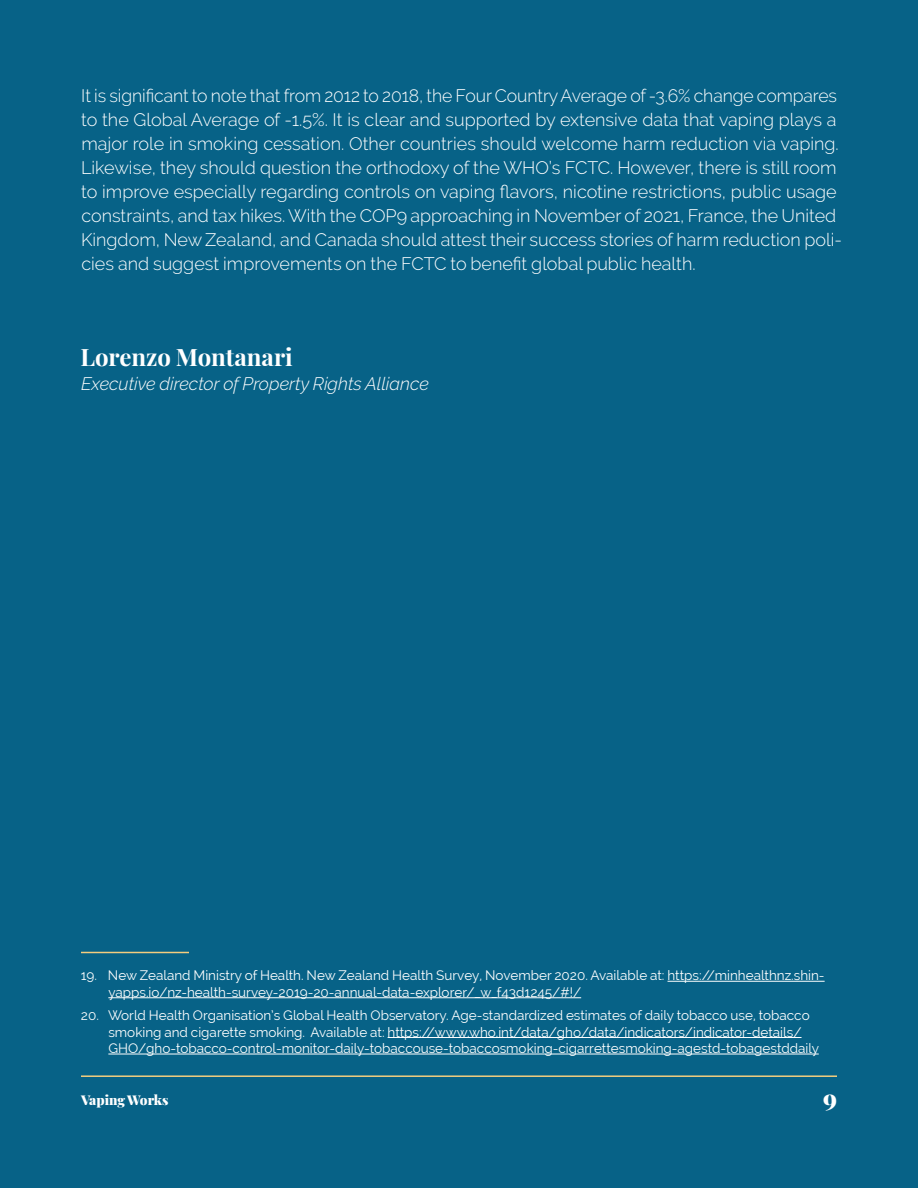
<style>
.page{position:relative;width:918px;height:1188px;background:#076287}
.page>*{position:absolute;margin:0;border:0;box-sizing:border-box;transform-origin:0 0}
.Body{font:700 24px "Playfair Display";color:#fff}
.t1{font:900 24px "Playfair Display";color:#fff}
.Body-2{font:300 18px/24px "Raleway";color:#fff}
.Body-3{font:italic 300 18px "Raleway";color:#fff}
.Footnote{font:13.5px/16.5px "Raleway";color:#fff}
.t2{font:900 13.5px "Playfair Display";color:#fff}
</style>
<div class="page">
<hr style="left:81px;top:1075px;width:756px;height:2px;background:#f4cd7e">
<hr style="left:81px;top:952px;width:108px;height:1px;background:#f4cd7e">
<hr style="left:668px;top:981px;width:157px;height:1px;background:#fff">
<hr style="left:108px;top:997px;width:473px;height:1px;background:#fff">
<hr style="left:388px;top:1037px;width:414px;height:1px;background:#fff">
<hr style="left:108px;top:1054px;width:711px;height:1px;background:#fff">
<p class="Body-2" style="left:81px;top:84px;width:762px">It is significant to note that from 2012 to 2018, the Four Country Average of -3.6% change compares to the Global Average of -1.5%. It is clear and supported by extensive data that vaping plays a major role in smoking cessation. Other countries should welcome harm reduction via vaping.<br>Likewise, they should question the orthodoxy of the WHO’s FCTC. However, there is still room to improve especially regarding controls on vaping flavors, nicotine restrictions, public usage constraints, and tax hikes. With the COP9 approaching in November of 2021, France, the United Kingdom, New Zealand, and Canada should attest their success stories of harm reduction poli&shy;cies and suggest improvements on the FCTC to benefit global public health.</p>
<p class="Body" style="left:80px;top:338px;width:214px">Lorenzo Montanari</p>
<p class="Body-3" style="left:81px;top:373px;width:349px">Executive director of Property Rights Alliance</p>
<p class="Footnote" style="left:108px;top:967px;width:718px;text-indent:-28px">19. New Zealand Ministry of Health. New Zealand Health Survey, November 2020. Available at: https://minhealthnz.shin&shy;yapps.io/nz-health-survey-2019-20-annual-data-explorer/_w_f43d1245/#!/</p>
<p class="Footnote" style="left:108px;top:1007px;width:712px;text-indent:-28px">20. World Health Organisation’s Global Health Observatory. Age-standardized estimates of daily tobacco use, tobacco smoking and cigarette smoking. Available at: https://www.who.int/data/gho/data/indicators/indicator-details/<br>GHO/gho-tobacco-control-monitor-daily-tobaccouse-tobaccosmoking-cigarrettesmoking-agestd-tobagestddaily</p>
<p class="t2" style="left:81px;top:1090px;width:89px">Vaping Works</p>
<h1 class="t1" style="left:823px;top:1079px;width:15px">9</h1>
</div>
